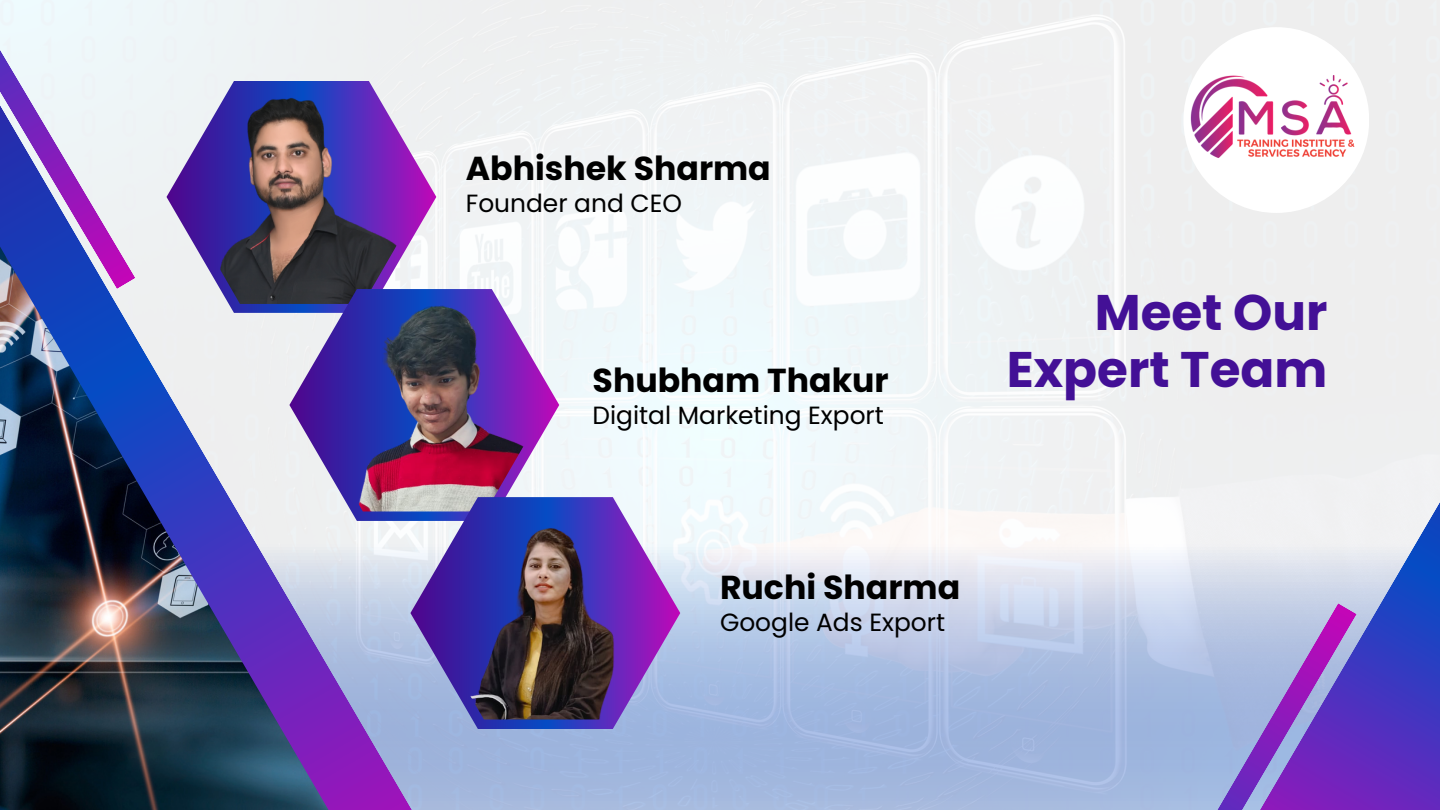
<style>
.page{position:relative;width:1440px;height:810px;background:#fff}
.page>*{position:absolute;margin:0;border:0;box-sizing:border-box;transform-origin:0 0}
.t1{font:700 50px/57px "Poppins";color:#431096;text-align:right}
.t2{font:700 33.2px "Poppins";color:#000}
.t3{font:24.9px "Poppins";color:#000}
</style>
<div class="page">
<svg style="left:136px;top:0;width:330px;height:810px;background:#d0cde7"></svg>
<svg style="left:342px;top:81px;width:94px;height:208px;fill:#eef0f1"></svg>
<img style="left:342px;top:91px;width:82px;height:198px">
<svg style="left:342px;top:289px;width:217px;height:232px;fill:#eef4f6"></svg>
<img style="left:342px;top:299px;width:205px;height:212px">
<svg style="left:410px;top:497px;width:270px;height:232px;background:#949dd6"></svg>
<img style="left:422px;top:507px;width:246px;height:212px">
<svg style="left:1210px;top:219px;width:230px;height:591px;fill:#eee"></svg>
<svg style="left:899px;top:603px;width:458px;height:207px;background:#a3a7db"></svg>
<img style="left:0;top:44px;width:342px;height:766px">
<svg style="left:0;top:0;width:136px;height:289px;background:#ada9de"></svg>
<img style="left:1169px;top:14px;width:204px;height:205px">
<p class="t2" style="left:466px;top:145px;width:307px">Abhishek Sharma</p>
<h2 class="t3" style="left:466px;top:186px;width:218px">Founder and CEO</h2>
<h1 class="t2" style="left:593px;top:357px;width:298px">Shubham Thakur</h1>
<p class="t3" style="left:593px;top:398px;width:293px">Digital Marketing Export</p>
<h2 class="t1" style="left:1007px;top:284px;width:322px">Meet Our<br>Expert Team</h2>
<p class="t2" style="left:720px;top:564px;width:242px">Ruchi Sharma</p>
<p class="t3" style="left:720px;top:605px;width:227px">Google Ads Export</p>
</div>
